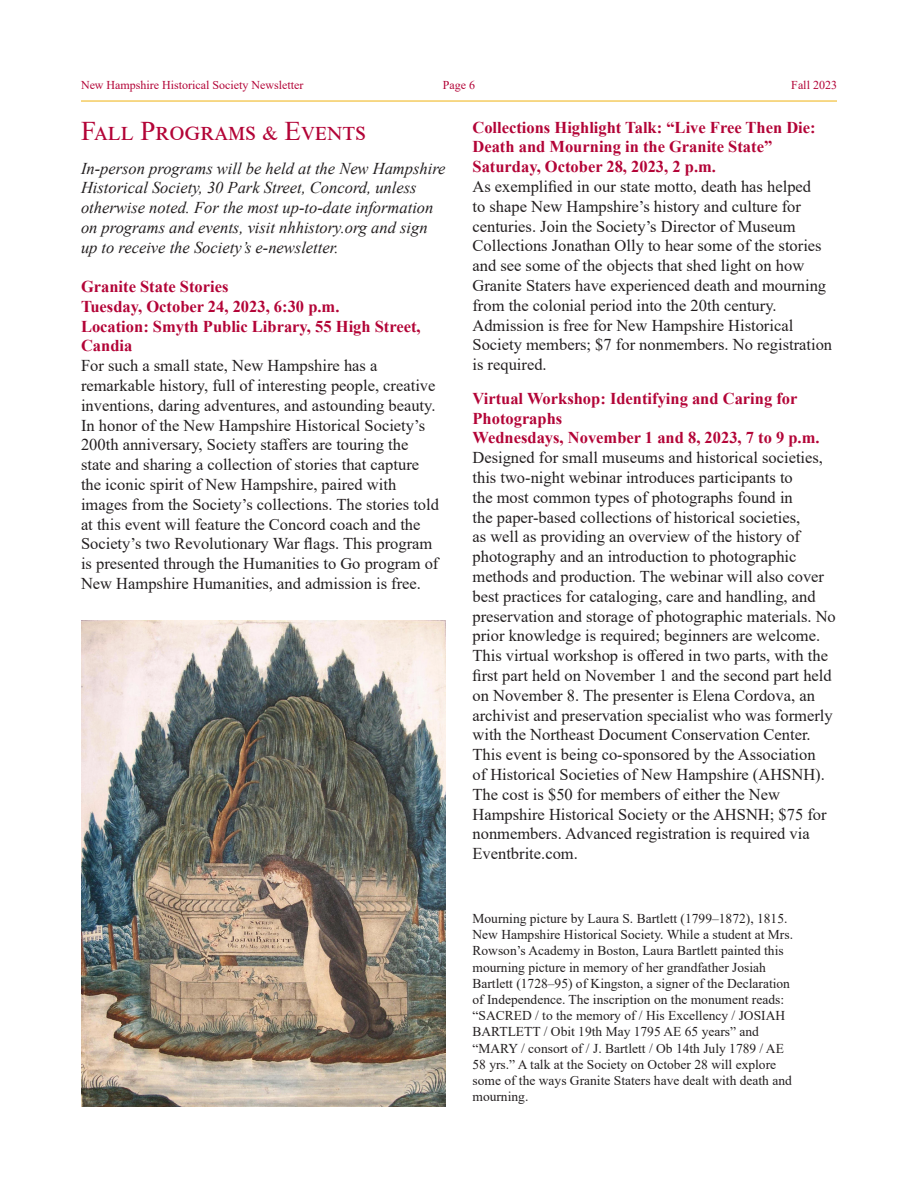
<style>
.page{position:relative;width:918px;height:1188px;background:#fff}
.page>*{position:absolute;margin:0;border:0;box-sizing:border-box;transform-origin:0 0}
.t1{font:27px "Times New Roman";letter-spacing:.04em;color:#b30437}
.t2{font:16.5px/19.8px "Times New Roman";color:#231f20}
.t3{font:700 16.5px/19.8px "Times New Roman";color:#b30437}
.t4{font:italic 16.5px/19.8px "Times New Roman";color:#231f20}
.t5{font:13.5px/16.2px "Times New Roman";color:#231f20}
.t6{font:12px "Times New Roman";color:#b30437}
</style>
<div class="page">
<hr style="left:81px;top:101px;width:756px;height:1px;background:#efb211">
<img style="left:81px;top:620px;width:364px;height:487px">
<p class="t6" style="left:81px;top:77px;width:224px">New Hampshire Historical Society Newsletter</p>
<p class="t6" style="left:443px;top:77px;width:34px">Page 6</p>
<p class="t6" style="left:791px;top:77px;width:47px">Fall 2023</p>
<h1 class="t1" style="left:81px;top:112px;width:286px">Fall Programs &amp; Events</h1>
<p class="t4" style="left:81px;top:158px;width:366px">In-person programs will be held at the New Hampshire Historical Society, 30 Park Street, Concord, unless otherwise noted. For the most up-to-date information on programs and events, visit nhhistory.org and sign up to receive the Society’s e-newsletter.</p>
<p class="t3" style="left:81px;top:276px;width:341px">Granite State Stories<br>Tuesday, October 24, 2023, 6:30 p.m.<br>Location: Smyth Public Library, 55 High Street,<br>Candia</p>
<p class="t2" style="left:81px;top:355px;width:360px">For such a small state, New Hampshire has a remarkable history, full of interesting people, creative inventions, daring adventures, and astounding beauty.<br>In honor of the New Hampshire Historical Society’s 200th anniversary, Society staffers are touring the state and sharing a collection of stories that capture the iconic spirit of New Hampshire, paired with images from the Society’s collections. The stories told at this event will feature the Concord coach and the Society’s two Revolutionary War flags. This program is presented through the Humanities to Go program of New Hampshire Humanities, and admission is free.</p>
<p class="t3" style="left:472px;top:117px;width:345px">Collections Highlight Talk: “Live Free Then Die:<br>Death and Mourning in the Granite State”<br>Saturday, October 28, 2023, 2 p.m.</p>
<p class="t2" style="left:472px;top:176px;width:361px">As exemplified in our state motto, death has helped<br>to shape New Hampshire’s history and culture for centuries. Join the Society’s Director of Museum Collections Jonathan Olly to hear some of the stories and see some of the objects that shed light on how Granite Staters have experienced death and mourning from the colonial period into the 20th century.<br>Admission is free for New Hampshire Historical Society members; $7 for nonmembers. No registration is required.</p>
<p class="t3" style="left:472px;top:388px;width:349px">Virtual Workshop: Identifying and Caring for<br>Photographs<br>Wednesdays, November 1 and 8, 2023, 7 to 9 p.m.</p>
<p class="t2" style="left:472px;top:447px;width:365px">Designed for small museums and historical societies, this two-night webinar introduces participants to<br>the most common types of photographs found in<br>the paper-based collections of historical societies,<br>as well as providing an overview of the history of photography and an introduction to photographic methods and production. The webinar will also cover best practices for cataloging, care and handling, and preservation and storage of photographic materials. No prior knowledge is required; beginners are welcome.<br>This virtual workshop is offered in two parts, with the first part held on November 1 and the second part held on November 8. The presenter is Elena Cordova, an archivist and preservation specialist who was formerly with the Northeast Document Conservation Center.<br>This event is being co-sponsored by the Association<br>of Historical Societies of New Hampshire (AHSNH).<br>The cost is $50 for members of either the New Hampshire Historical Society or the AHSNH; $75 for nonmembers. Advanced registration is required via Eventbrite.com.</p>
<p class="t5" style="left:472px;top:910px;width:322px">Mourning picture by Laura S. Bartlett (1799–1872), 1815.<br>New Hampshire Historical Society. While a student at Mrs.<br>Rowson’s Academy in Boston, Laura Bartlett painted this mourning picture in memory of her grandfather Josiah Bartlett (1728–95) of Kingston, a signer of the Declaration of Independence. The inscription on the monument reads: “SACRED / to the memory of / His Excellency / JOSIAH BARTLETT / Obit 19th May 1795 AE 65 years” and “MARY / consort of / J. Bartlett / Ob 14th July 1789 / AE 58 yrs.” A talk at the Society on October 28 will explore some of the ways Granite Staters have dealt with death and mourning.</p>
</div>
